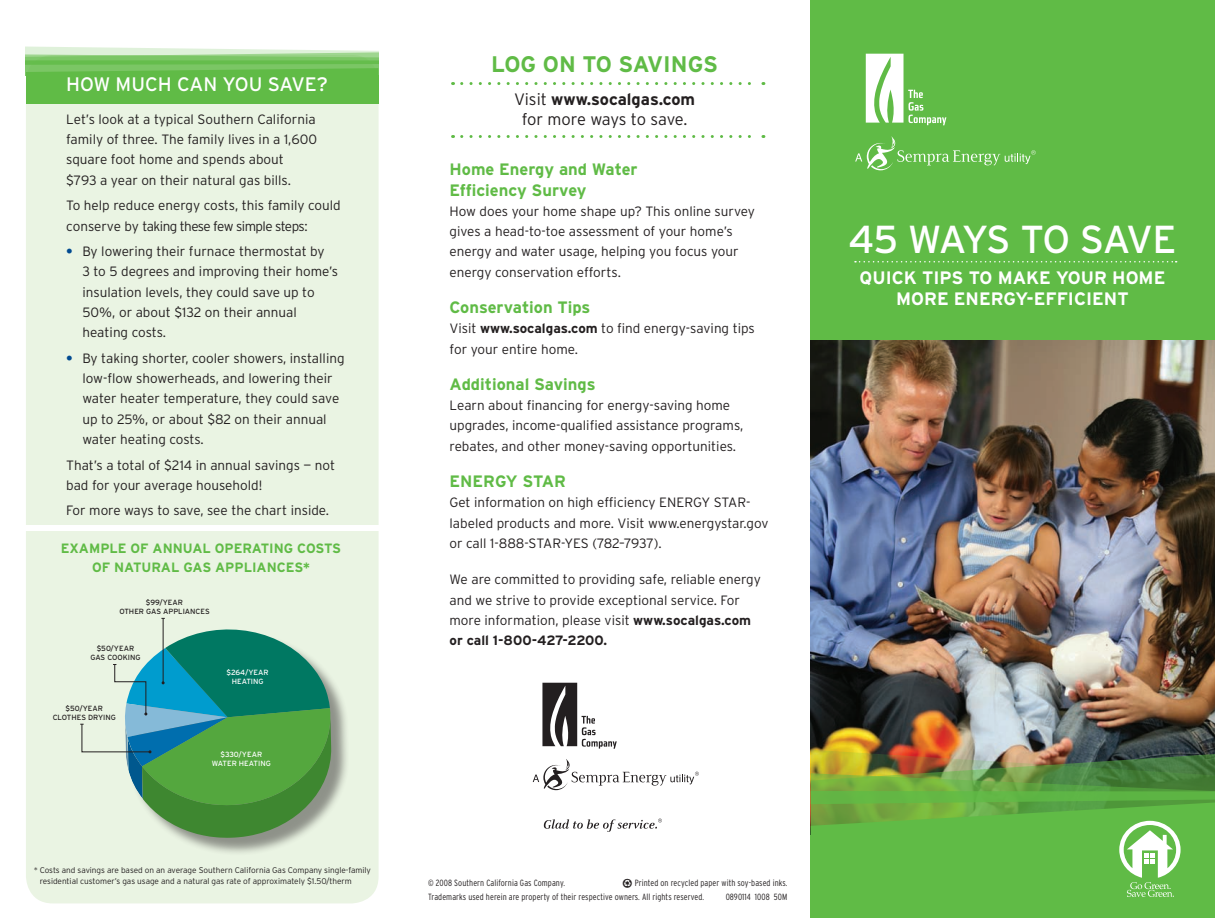
<style>
.page{position:relative;width:1215px;height:918px;background:#fff}
.page>*{position:absolute;margin:0;border:0;box-sizing:border-box;transform-origin:0 0}
.t1{font:39px "Interstate";letter-spacing:-.055em;color:#fff}
.t2{font:700 22.5px "Interstate";color:#60bb46}
.Body_Copy-Int_Light{font:19.5px "Interstate";color:#fff}
.t3{font:700 18px "Interstate";color:#fff}
.Sub-Subhead{font:700 16.5px/20.2px "Interstate";letter-spacing:-.01em;color:#60bb46}
.t4{font:300 16.5px/20.2px "Interstate";letter-spacing:-.015em;color:#231f20;text-align:center}
.Body_Copy-Int_Light-2{font:300 13.5px/20.2px "Interstate";color:#231f20}
.t5{font:700 13.5px/18.6px "Interstate";color:#60bb46;text-align:center}
.t6{font:300 condensed 9px "Interstate";letter-spacing:.01em;color:#231f20}
.t7{font:300 8.25px/11.2px "Interstate";letter-spacing:-.005em;color:#231f20}
.t8{font:7.5px/9px "Interstate";color:#231f20;text-align:center}
.t9{font:7.5px "Interstate";color:#fff}
.s1{font-weight:700;color:#014a91}
.s2{font-weight:700}
.s3{font-family:"Recycle";font-weight:400;font-stretch:normal}
</style>
<div class="page">
<div style="left:26px;top:55px;width:353px;height:848px;background:#eaf4e3;border-radius:27px"></div>
<div style="left:127px;top:632px;width:223px;height:224px;background:#231f20;opacity:.46"></div>
<svg style="left:26px;top:46px;width:352px;height:29px;background:#94d183"></svg>
<div style="left:810px;top:0;width:405px;height:342px;background:#60bb46"></div>
<div style="left:810px;top:836px;width:405px;height:82px;background:#60bb46"></div>
<img style="left:810px;top:340px;width:405px;height:495px">
<svg style="left:866px;top:54px;width:80px;height:71px"></svg>
<svg style="left:855px;top:136px;width:181px;height:34px"></svg>
<svg style="left:542px;top:683px;width:75px;height:66px"></svg>
<svg style="left:533px;top:759px;width:166px;height:31px"></svg>
<svg style="left:543px;top:819px;width:119px;height:13px"></svg>
<svg style="left:855px;top:261px;width:322px;height:1px"></svg>
<div style="left:26px;top:75px;width:352px;height:28px;background:#60bb46"></div>
<svg style="left:462px;top:82px;width:302px;height:3px"></svg>
<svg style="left:462px;top:135px;width:302px;height:3px"></svg>
<div style="left:20px;top:526px;width:362px;height:5px;background:#fff"></div>
<hr style="left:163px;top:618px;width:1px;height:65px;background:#231f20">
<svg style="left:80px;top:629px;width:251px;height:209px"></svg>
<img style="left:811px;top:750px;width:404px;height:147px">
<p class="Body_Copy-Int_Light" style="left:66px;top:73px;width:215px">HOW MUCH CAN YOU SAVE</p>
<p class="Body_Copy-Int_Light" style="left:317px;top:73px;width:13px">?</p>
<p class="Body_Copy-Int_Light-2" style="left:66px;top:109px;width:252px">Let’s look at a typical Southern California family of three. The family lives in a 1,600 square foot home and spends about $793 a year on their natural gas bills.</p>
<p class="Body_Copy-Int_Light-2" style="left:66px;top:195px;width:276px">To help reduce energy costs, this family could conserve by taking these few simple steps:</p>
<p class="Body_Copy-Int_Light-2" style="left:82px;top:241px;width:257px;text-indent:-16px"><span class="s1">•</span> By lowering their furnace thermostat by<br>3 to 5 degrees and improving their home’s insulation levels, they could save up to 50%, or about $132 on their annual heating costs.</p>
<p class="Body_Copy-Int_Light-2" style="left:82px;top:348px;width:264px;text-indent:-16px"><span class="s1">•</span> By taking shorter, cooler showers, installing low-flow showerheads, and lowering their water heater temperature, they could save up to 25%, or about $82 on their annual water heating costs.</p>
<p class="Body_Copy-Int_Light-2" style="left:66px;top:455px;width:270px">That’s a total of $214 in annual savings — not bad for your average household!</p>
<p class="Body_Copy-Int_Light-2" style="left:66px;top:500px;width:264px">For more ways to save, see the chart inside.</p>
<p class="t5" style="left:61px;top:539px;width:282px">Example of annual operating costs of natural gas appliances*</p>
<p class="t8" style="left:146px;top:598px;width:39px">$99/YEAR</p>
<p class="t8" style="left:119px;top:607px;width:92px">OTHER GAS APPLIANCES</p>
<p class="t8" style="left:90px;top:644px;width:52px">$50/YEAR<br>GAS COOKING</p>
<p class="t8" style="left:66px;top:703px;width:39px">$50/YEAR</p>
<p class="t8" style="left:53px;top:712px;width:65px">CLOTHES DRYING</p>
<p class="t9" style="left:227px;top:668px;width:44px">$264/YEAR</p>
<p class="t9" style="left:232px;top:677px;width:33px">HEATING</p>
<p class="t9" style="left:220px;top:750px;width:43px">$330/YEAR</p>
<p class="t9" style="left:212px;top:759px;width:60px">WATER HEATING</p>
<p class="t7" style="left:40px;top:864px;width:333px;text-indent:-6px">* Costs and savings are based on an average Southern California Gas Company single-family residential customer’s gas usage and a natural gas rate of approximately $1.50/therm</p>
<p class="t2" style="left:491px;top:51px;width:186px">LOG ON TO SAVINGS</p>
<p class="t4" style="left:514px;top:89px;width:183px">Visit <span class="s2">www.socalgas.com </span>for more ways to save.</p>
<p class="Sub-Subhead" style="left:450px;top:159px;width:190px">Home Energy and Water<br>Efficiency Survey</p>
<p class="Body_Copy-Int_Light-2" style="left:450px;top:201px;width:307px">How does your home shape up? This online survey gives a head-to-toe assessment of your home’s energy and water usage, helping you focus your energy conservation efforts.</p>
<p class="Sub-Subhead" style="left:450px;top:297px;width:142px">Conservation Tips</p>
<p class="Body_Copy-Int_Light-2" style="left:450px;top:318px;width:307px">Visit <span class="s2">www.socalgas.com</span> to find energy-saving tips for your entire home.</p>
<p class="Sub-Subhead" style="left:450px;top:374px;width:148px">Additional Savings</p>
<p class="Body_Copy-Int_Light-2" style="left:450px;top:395px;width:295px">Learn about financing for energy-saving home upgrades, income-qualified assistance programs, rebates, and other money-saving opportunities.</p>
<p class="Sub-Subhead" style="left:450px;top:471px;width:13px">ENERGY</p>
<p class="Sub-Subhead" style="left:523px;top:471px;width:12px">STAR</p>
<p class="Body_Copy-Int_Light-2" style="left:450px;top:492px;width:303px">Get information on high efficiency ENERGY STAR-</p>
<p class="Body_Copy-Int_Light-2" style="left:450px;top:513px;width:320px">labeled products and more. Visit www.energystar.gov or call 1-888-STAR-YES (782–7937).</p>
<p class="Body_Copy-Int_Light-2" style="left:450px;top:569px;width:313px">We are committed to providing safe, reliable energy and we strive to provide exceptional service. For more information, please visit <span class="s2">www.socalgas.com or call 1-800-427-2200.</span></p>
<p class="t6" style="left:428px;top:878px;width:138px">© 2008 Southern California Gas Company.</p>
<p class="t6" style="left:623px;top:878px;width:166px"><span class="s3">E</span> Printed on recycled paper with soy-based inks.</p>
<p class="t6" style="left:428px;top:892px;width:278px">Trademarks used herein are property of their respective owners. All rights reserved.</p>
<p class="t6" style="left:726px;top:892px;width:63px">0890114 1008 50M</p>
<p class="t1" style="left:848px;top:218px;width:330px">45 WAYS TO SAVE</p>
<p class="t3" style="left:860px;top:267px;width:307px">Quick tips to make your home</p>
<p class="t3" style="left:896px;top:289px;width:234px">more energy-efficient</p>
</div>
